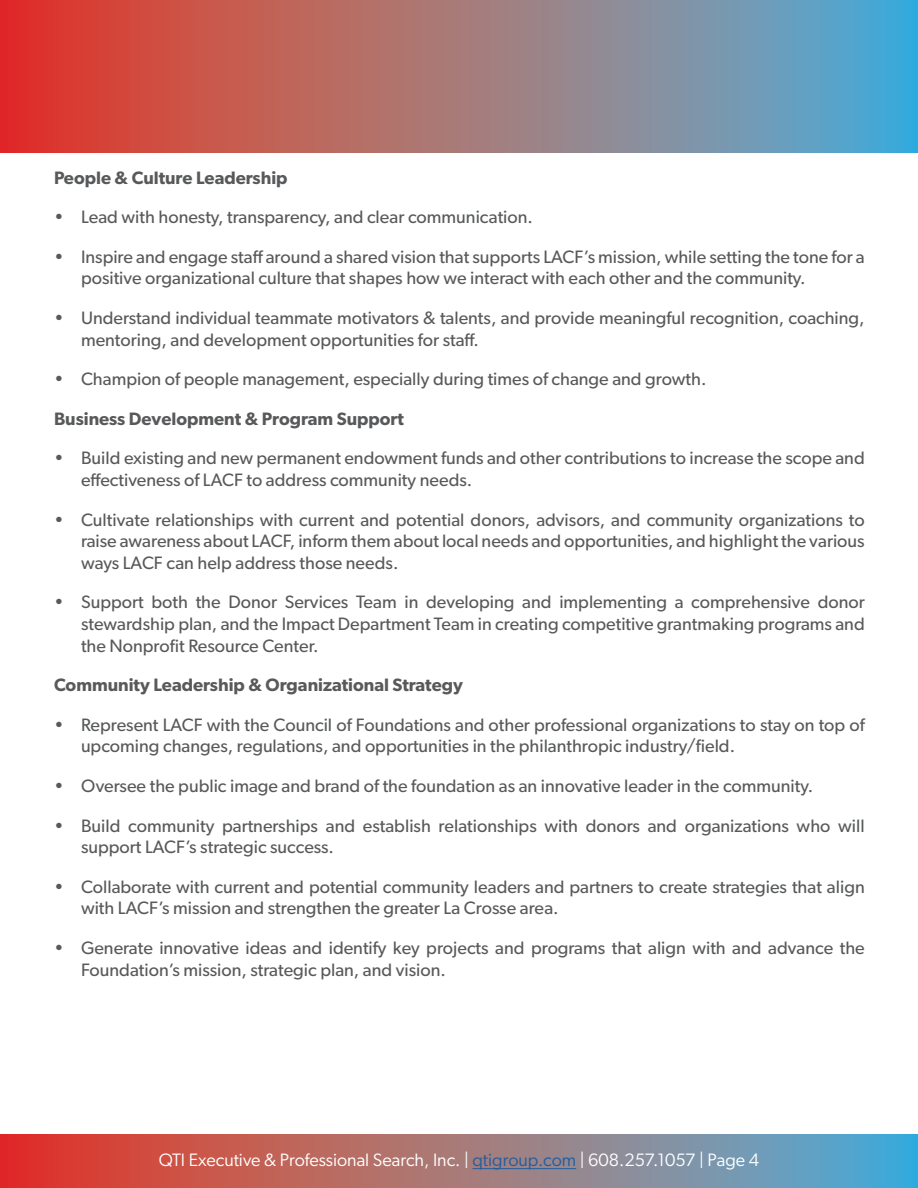
<style>
.page{position:relative;width:918px;height:1188px;background:#fff}
.page>*{position:absolute;margin:0;border:0;box-sizing:border-box;transform-origin:0 0}
.t1{font:18px/21.6px "Gibson";color:#58595b}
.t2{font:600 18px "Gibson";color:#58595b}
.t3{font:18px "Gibson";color:#fff}
.s1{color:#215e9e}
</style>
<div class="page">
<svg style="left:0;top:1134px;width:918px;height:54px;background:#a0757b"></svg>
<hr style="left:472px;top:1168px;width:104px;height:1px;background:#215e9e">
<svg style="left:1px;top:1px;width:916px;height:151px;background:#a0757b"></svg>
<p class="t2" style="left:54px;top:167px;width:235px">People &amp; Culture Leadership</p>
<p class="t1" style="left:54px;top:206px;width:480px">• Lead with honesty, transparency, and clear communication.</p>
<p class="t1" style="left:81px;top:246px;width:785px;text-indent:-27px">• Inspire and engage staff around a shared vision that supports LACF’s mission, while setting the tone for a positive organizational culture that shapes how we interact with each other and the community.</p>
<p class="t1" style="left:81px;top:307px;width:785px;text-indent:-27px">• Understand individual teammate motivators &amp; talents, and provide meaningful recognition, coaching, mentoring, and development opportunities for staff.</p>
<p class="t1" style="left:54px;top:368px;width:654px">• Champion of people management, especially during times of change and growth.</p>
<p class="t2" style="left:54px;top:408px;width:352px">Business Development &amp; Program Support</p>
<p class="t1" style="left:81px;top:447px;width:785px;text-indent:-27px">• Build existing and new permanent endowment funds and other contributions to increase the scope and effectiveness of LACF to address community needs.</p>
<p class="t1" style="left:81px;top:508px;width:785px;text-align:justify;text-indent:-27px">• Cultivate relationships with current and potential donors, advisors, and community organizations to raise awareness about LACF, inform them about local needs and opportunities, and highlight the various ways LACF can help address those needs.</p>
<p class="t1" style="left:81px;top:591px;width:785px;text-align:justify;text-indent:-27px">• Support both the Donor Services Team in developing and implementing a comprehensive donor stewardship plan, and the Impact Department Team in creating competitive grantmaking programs and the Nonprofit Resource Center.</p>
<p class="t2" style="left:54px;top:674px;width:410px">Community Leadership &amp; Organizational Strategy</p>
<p class="t1" style="left:81px;top:714px;width:785px;text-indent:-27px">• Represent LACF with the Council of Foundations and other professional organizations to stay on top of upcoming changes, regulations, and opportunities in the philanthropic industry/field.</p>
<p class="t1" style="left:54px;top:775px;width:761px">• Oversee the public image and brand of the foundation as an innovative leader in the community.</p>
<p class="t1" style="left:81px;top:814px;width:785px;text-indent:-27px">• Build community partnerships and establish relationships with donors and organizations who will support LACF’s strategic success.</p>
<p class="t1" style="left:81px;top:876px;width:785px;text-indent:-27px">• Collaborate with current and potential community leaders and partners to create strategies that align with LACF’s mission and strengthen the greater La Crosse area.</p>
<p class="t1" style="left:81px;top:937px;width:785px;text-indent:-27px">• Generate innovative ideas and identify key projects and programs that align with and advance the<br>Foundation’s mission, strategic plan, and vision.</p>
<p class="t3" style="left:159px;top:1149px;width:602px">QTI Executive &amp; Professional Search, Inc. | <span class="s1">qtigroup.com</span> | 608.257.1057 | Page 4</p>
</div>
